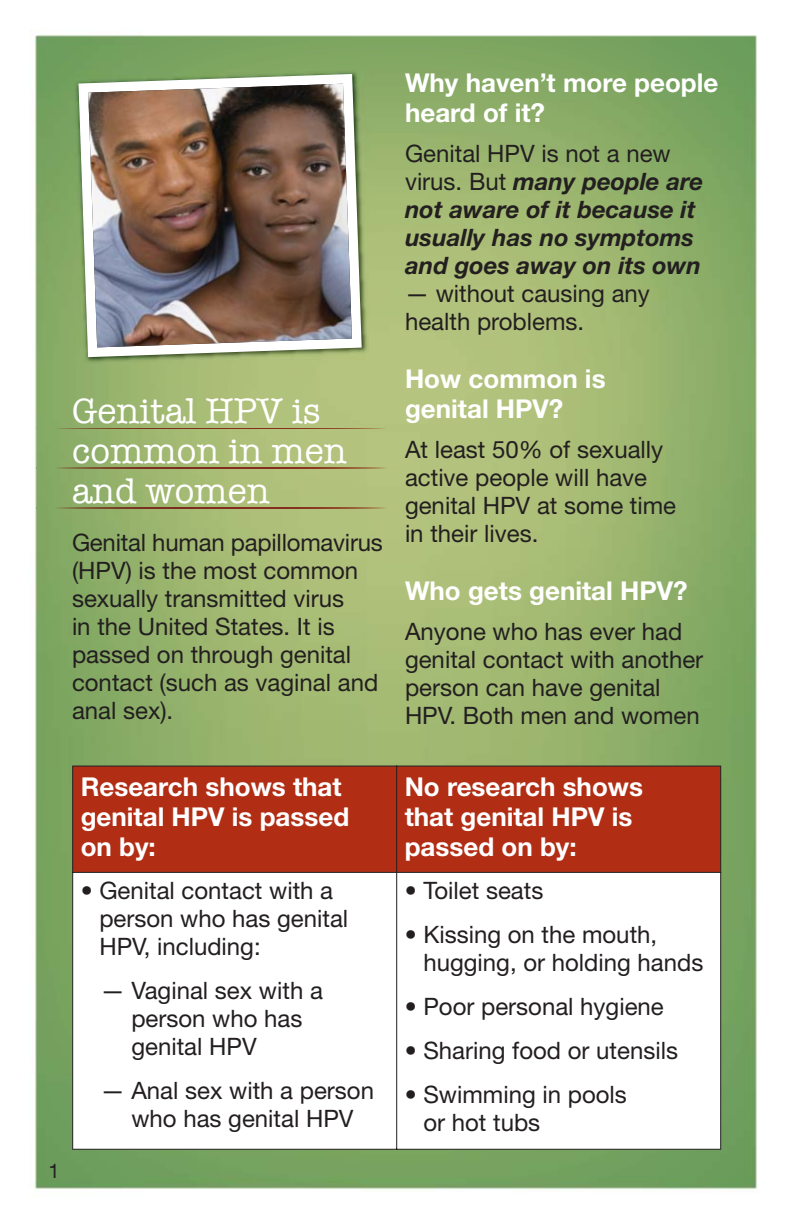
<style>
.page{position:relative;width:792px;height:1224px;background:#fff}
.page>*{position:absolute;margin:0;border:0;box-sizing:border-box;transform-origin:0 0}
.t1{font:36px/40px "American Typewriter";color:#fff}
.t2{font:700 26px/30px "Helvetica Neue";color:#fff}
.t3{font:24px/28px "Helvetica Neue";color:#231f20}
.t4{font:italic 700 24px/28px "Helvetica Neue";color:#231f20}
.t5{font:20px "Helvetica Neue";color:#231f20}
.s1{font-weight:400;font-style:normal}
</style>
<div class="page">
<img style="left:30px;top:30px;width:113px;height:1160px">
<img style="left:143px;top:35px;width:614px;height:36px">
<img style="left:361px;top:71px;width:397px;height:1119px">
<img style="left:143px;top:364px;width:218px;height:825px">
<img style="left:75px;top:70px;width:293px;height:294px">
<svg style="left:78px;top:74px;width:284px;height:283px"></svg>
<img style="left:88px;top:84px;width:264px;height:263px">
<div style="left:73px;top:767px;width:647px;height:105px;background:#b12e15"></div>
<svg style="left:73px;top:873px;width:647px;height:276px"></svg>
<hr style="left:72px;top:766px;width:324px;height:1px;background:#231f20">
<hr style="left:72px;top:767px;width:1px;height:105px;background:#231f20">
<hr style="left:397px;top:766px;width:324px;height:1px;background:#231f20">
<hr style="left:396px;top:766px;width:1px;height:106px;background:#231f20">
<hr style="left:720px;top:767px;width:1px;height:105px;background:#231f20">
<hr style="left:72px;top:872px;width:325px;height:1px;background:#231f20">
<hr style="left:72px;top:873px;width:1px;height:276px;background:#231f20">
<hr style="left:397px;top:872px;width:324px;height:1px;background:#231f20">
<hr style="left:396px;top:873px;width:1px;height:277px;background:#231f20">
<hr style="left:720px;top:873px;width:1px;height:276px;background:#231f20">
<hr style="left:72px;top:1149px;width:324px;height:1px;background:#231f20">
<hr style="left:397px;top:1149px;width:324px;height:1px;background:#231f20">
<img style="left:37px;top:428px;width:367px;height:1px">
<img style="left:37px;top:508px;width:367px;height:1px">
<img style="left:37px;top:468px;width:367px;height:1px">
<h1 class="t1" style="left:72px;top:392px;width:276px">Genital HPV is common in men and women</h1>
<p class="t3" style="left:72px;top:531px;width:312px">Genital human papillomavirus (HPV) is the most common sexually transmitted virus<br>in the United States. It is passed on through genital contact (such as vaginal and anal sex).</p>
<p class="t2" style="left:405px;top:70px;width:315px">Why haven’t more people heard of it?</p>
<p class="t4" style="left:405px;top:142px;width:300px"><span class="s1">Genital HPV is not a new virus. But</span> many people are not aware of it because it usually has no symptoms and goes away on its own</p>
<p class="t3" style="left:405px;top:282px;width:246px">— without causing any health problems.</p>
<p class="t2" style="left:405px;top:366px;width:202px">How common is genital HPV?</p>
<p class="t3" style="left:405px;top:438px;width:273px">At least 50% of sexually active people will have genital HPV at some time in their lives.</p>
<p class="t2" style="left:405px;top:578px;width:284px">Who gets genital HPV?</p>
<p class="t3" style="left:405px;top:620px;width:300px">Anyone who has ever had genital contact with another person can have genital<br>HPV. Both men and women</p>
<p class="t5" style="left:48px;top:1164px;width:13px">1</p>
<p class="t2" style="left:81px;top:774px;width:270px">Research shows that genital HPV is passed on by:</p>
<p class="t2" style="left:405px;top:774px;width:240px">No research shows that genital HPV is passed on by:</p>
<p class="t3" style="left:99px;top:879px;width:250px;text-indent:-19px">• Genital contact with a person who has genital<br>HPV, including:</p>
<p class="t3" style="left:131px;top:979px;width:193px;text-indent:-31px">— Vaginal sex with a person who has genital HPV</p>
<p class="t3" style="left:101px;top:1079px;width:275px;text-align:center">— Anal sex with a person who has genital HPV</p>
<p class="t3" style="left:405px;top:879px;width:140px">• Toilet seats</p>
<p class="t3" style="left:423px;top:923px;width:282px;text-indent:-19px">• Kissing on the mouth, hugging, or holding hands</p>
<p class="t3" style="left:405px;top:995px;width:261px">• Poor personal hygiene</p>
<p class="t3" style="left:405px;top:1039px;width:275px">• Sharing food or utensils</p>
<p class="t3" style="left:423px;top:1083px;width:205px;text-indent:-19px">• Swimming in pools or hot tubs</p>
</div>
